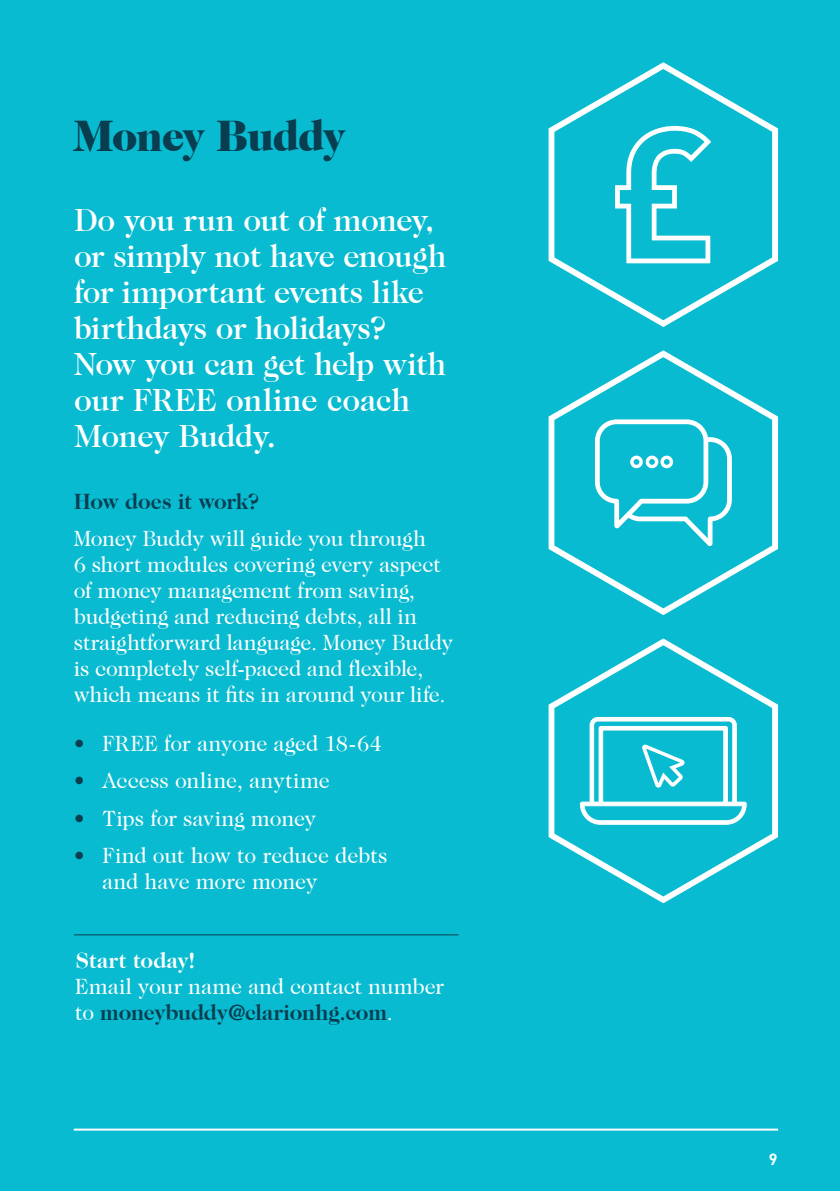
<style>
.page{position:relative;width:840px;height:1191px;background:#fff}
.page>*{position:absolute;margin:0;border:0;box-sizing:border-box;transform-origin:0 0}
.t1{font:900 44px "Caslon 224 Std";letter-spacing:-.025em;color:#093d50}
.t2{font:500 32px/36px "Caslon 224 Std";letter-spacing:-.015em;color:#fff}
.t3{font:22px/26px "Caslon 224 Std";letter-spacing:-.01em;color:#fff}
.t4{font:22px "Caslon 224 Std";letter-spacing:.01em;color:#fff}
.t5{font:700 22px "Caslon 224 Std";letter-spacing:-.01em;color:#093d50}
.t6{font:700 22px "Caslon 224 Std";letter-spacing:.015em;color:#fff}
.t7{font:700 16px "DINOT";color:#fff}
.s1{color:#093d50}
.s2{font-weight:700;color:#093d50}
</style>
<div class="page">
<div style="left:0;top:0;width:839px;height:1191px;background:#08bbd0"></div>
<hr style="left:74px;top:1128px;width:703px;height:2px;background:#fff">
<hr style="left:74px;top:934px;width:384px;height:1px;background:#093d50">
<svg style="left:548px;top:62px;width:230px;height:265px"></svg>
<svg style="left:548px;top:350px;width:230px;height:265px"></svg>
<svg style="left:548px;top:638px;width:230px;height:266px"></svg>
<svg style="left:612px;top:124px;width:101px;height:141px"></svg>
<svg style="left:594px;top:419px;width:137px;height:127px"></svg>
<div style="left:629px;top:455px;width:13px;height:13px;border:3px solid #fff;border-radius:50%"></div>
<div style="left:645px;top:455px;width:13px;height:13px;border:3px solid #fff;border-radius:50%"></div>
<div style="left:660px;top:455px;width:12px;height:13px;border:3px solid #fff;border-radius:50%"></div>
<svg style="left:579px;top:716px;width:167px;height:109px"></svg>
<h1 class="t1" style="left:74px;top:110px;width:273px">Money Buddy</h1>
<h2 class="t2" style="left:74px;top:202px;width:374px">Do you run out of money, or simply not have enough for important events like birthdays or holidays?<br>Now you can get help with our FREE online coach<br>Money Buddy.</h2>
<p class="t5" style="left:74px;top:488px;width:186px">How does it work?</p>
<p class="t3" style="left:74px;top:525px;width:381px">Money Buddy will guide you through<br>6 short modules covering every aspect of money management from saving, budgeting and reducing debts, all in straightforward language. Money Buddy is completely self-paced and flexible, which means it fits in around your life.</p>
<p class="t3" style="left:74px;top:730px;width:309px"><span class="s1">•</span> FREE for anyone aged 18-64</p>
<p class="t4" style="left:74px;top:768px;width:257px"><span class="s1">•</span> Access online, anytime</p>
<p class="t3" style="left:74px;top:805px;width:244px"><span class="s1">•</span> Tips for saving money</p>
<p class="t3" style="left:102px;top:842px;width:287px;text-indent:-28px"><span class="s1">•</span> Find out how to reduce debts and have more money</p>
<p class="t6" style="left:76px;top:948px;width:120px">Start today!</p>
<p class="t3" style="left:75px;top:973px;width:370px">Email your name and contact number to <span class="s2">moneybuddy@clarionhg.com</span>.</p>
<p class="t7" style="left:768px;top:1147px;width:10px">9</p>
</div>
